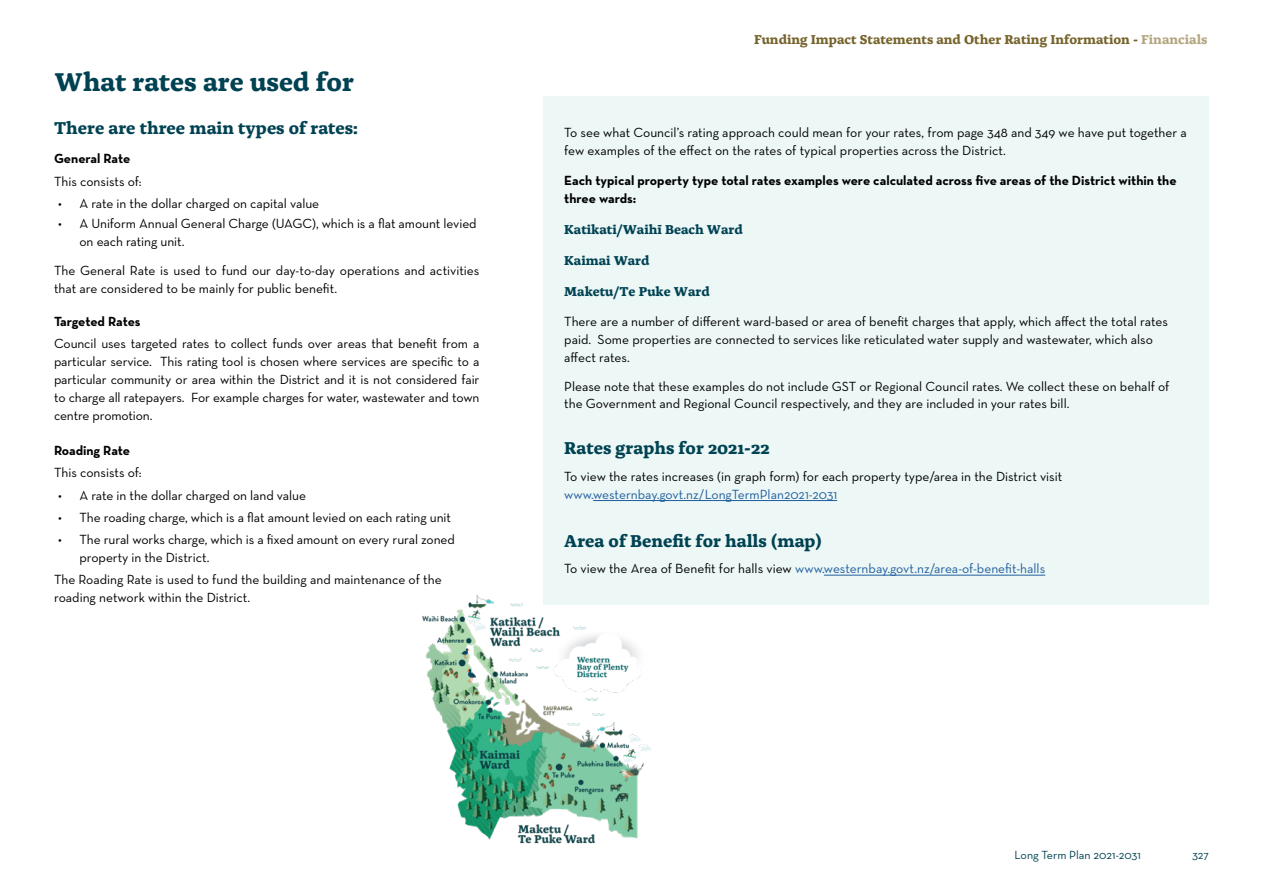
<style>
.page{position:relative;width:1263px;height:893px;background:#fff}
.page>*{position:absolute;margin:0;border:0;box-sizing:border-box;transform-origin:0 0}
.Second_heading_chapt{font:700 27px "Alda OTCEV";color:#004252}
.Body_Copy{font:700 18px "Alda OTCEV";color:#004252}
.Body_Copy-2{font:13.5px/18px "Neutraface Text";color:#000}
.Body_Copy-3{font:700 13.5px/18px "Neutraface Text";color:#000}
.Body_Copy-4{font:13.5px "Neutraface Text";color:#215e9e}
.t1{font:700 13.5px "Alda OTCEV";color:#76642c}
.Body_Copy-5{font:700 13.5px "Alda OTCEV";color:#004252}
.t2{font:12px "Neutraface Text";color:#004251}
.s1{color:#b4a682}
.s2{color:#215e9e}
.s3{color:#000}
</style>
<div class="page">
<div style="left:543px;top:96px;width:665px;height:508px;background:#ecf7f6"></div>
<hr style="left:593px;top:500px;width:244px;height:1px;background:#215e9e">
<hr style="left:824px;top:575px;width:221px;height:1px;background:#215e9e">
<img style="left:422px;top:594px;width:243px;height:250px">
<p class="Second_heading_chapt" style="left:55px;top:61px;width:301px">What rates are used for</p>
<p class="Body_Copy" style="left:54px;top:114px;width:306px">There are three main types of rates:</p>
<p class="Body_Copy-3" style="left:54px;top:150px;width:78px">General Rate</p>
<p class="Body_Copy-2" style="left:54px;top:172px;width:89px">This consists of:</p>
<p class="Body_Copy-2" style="left:58px;top:194px;width:262px">• A rate in the dollar charged on capital value</p>
<p class="Body_Copy-2" style="left:80px;top:214px;width:399px;text-indent:-21px">• A Uniform Annual General Charge (UAGC), which is a flat amount levied on each rating unit.</p>
<p class="Body_Copy-2" style="left:54px;top:261px;width:427px">The General Rate is used to fund our day-to-day operations and activities that are considered to be mainly for public benefit.</p>
<p class="Body_Copy-3" style="left:54px;top:312px;width:88px">Targeted Rates</p>
<p class="Body_Copy-2" style="left:54px;top:334px;width:427px;text-align:justify">Council uses targeted rates to collect funds over areas that benefit from a particular service. This rating tool is chosen where services are specific to a particular community or area within the District and it is not considered fair to charge all ratepayers. For example charges for water, wastewater and town centre promotion.</p>
<p class="Body_Copy-3" style="left:54px;top:441px;width:78px">Roading Rate</p>
<p class="Body_Copy-2" style="left:54px;top:464px;width:89px">This consists of:</p>
<p class="Body_Copy-2" style="left:58px;top:486px;width:249px">• A rate in the dollar charged on land value</p>
<p class="Body_Copy-2" style="left:58px;top:508px;width:394px">• The roading charge, which is a flat amount levied on each rating unit</p>
<p class="Body_Copy-2" style="left:80px;top:530px;width:377px;text-indent:-21px">• The rural works charge, which is a fixed amount on every rural zoned property in the District.</p>
<p class="Body_Copy-2" style="left:54px;top:571px;width:389px">The Roading Rate is used to fund the building and maintenance of the roading network within the District.</p>
<p class="t1" style="left:754px;top:29px;width:455px">Funding Impact Statements and Other Rating Information - <span class="s1">Financials</span></p>
<p class="Body_Copy-2" style="left:564px;top:123px;width:624px">To see what Council’s rating approach could mean for your rates, from page 348 and 349 we have put together a few examples of the effect on the rates of typical properties across the District.</p>
<p class="Body_Copy-3" style="left:564px;top:172px;width:614px">Each typical property type total rates examples were calculated across five areas of the District within the three wards:</p>
<p class="Body_Copy-5" style="left:564px;top:219px;width:180px">Katikati/Waihī Beach Ward</p>
<p class="Body_Copy-5" style="left:564px;top:250px;width:87px">Kaimai Ward</p>
<p class="Body_Copy-5" style="left:564px;top:280px;width:147px">Maketu/Te Puke Ward</p>
<p class="Body_Copy-2" style="left:564px;top:313px;width:605px">There are a number of different ward-based or area of benefit charges that apply, which affect the total rates paid. Some properties are connected to services like reticulated water supply and wastewater, which also affect rates.</p>
<p class="Body_Copy-2" style="left:564px;top:378px;width:607px;line-height:16.2px">Please note that these examples do not include GST or Regional Council rates. We collect these on behalf of the Government and Regional Council respectively, and they are included in your rates bill.</p>
<p class="Body_Copy" style="left:564px;top:434px;width:207px">Rates graphs for 2021-22</p>
<p class="Body_Copy-2" style="left:564px;top:467px;width:500px">To view the rates increases (in graph form) for each property type/area in the District visit <span class="s2">www.westernbay.govt.nz/LongTermPlan2021-2031</span></p>
<p class="Body_Copy" style="left:564px;top:526px;width:259px">Area of Benefit for halls (map)</p>
<p class="Body_Copy-4" style="left:564px;top:560px;width:482px"><span class="s3">To view the Area of Benefit for halls view</span> www.westernbay.govt.nz/area-of-benefit-halls</p>
<p class="t2" style="left:1014px;top:847px;width:128px">Long Term Plan 2021-2031</p>
<p class="t2" style="left:1192px;top:847px;width:18px">327</p>
</div>
